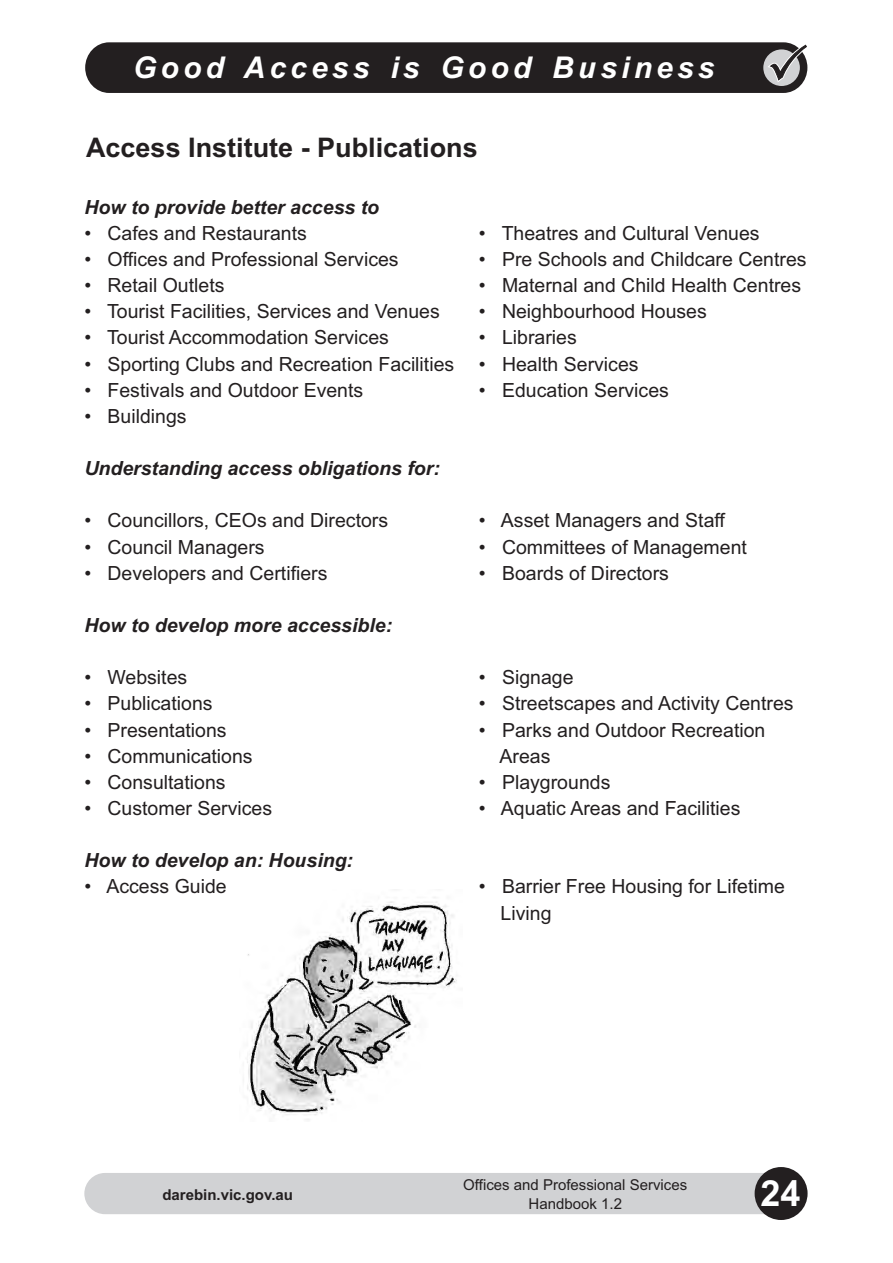
<style>
.page{position:relative;width:893px;height:1263px;background:#fff}
.page>*{position:absolute;margin:0;border:0;box-sizing:border-box;transform-origin:0 0}
.t1{font:700 36px "Arial";color:#fff}
.t2{font:italic 700 30px "Arial";letter-spacing:.14em;color:#fff}
.t3{font:700 27px "Arial";color:#231f20}
.t4{font:19.5px/26.1px "Arial";color:#231f20}
.t5{font:italic 700 19.5px "Arial";color:#231f20}
.t6{font:15px/18.8px "Arial";color:#231f20;text-align:center}
.t7{font:700 15px "Arial";color:#231f20}
</style>
<div class="page">
<div style="left:84px;top:1173px;width:680px;height:41px;background:#d1d2d4"></div>
<img style="left:247px;top:897px;width:210px;height:223px">
<div style="left:755px;top:1167px;width:53px;height:53px;background:#231f20;border-radius:50%"></div>
<div style="left:85px;top:42px;width:722px;height:51px;background:#231f20;border-radius:25px"></div>
<div style="left:763px;top:49px;width:37px;height:37px;background:#d1d2d4;border-radius:50%"></div>
<svg style="left:771px;top:45px;width:35px;height:35px"></svg>
<h2 class="t2" style="left:133px;top:56px;width:583px">Good Access is Good Business</h2>
<h3 class="t3" style="left:86px;top:138px;width:393px">Access Institute - Publications</h3>
<p class="t5" style="left:84px;top:199px;width:296px">How to provide better access to</p>
<p class="t4" style="left:84px;top:222px;width:224px">• Cafes and Restaurants</p>
<p class="t4" style="left:84px;top:248px;width:316px">• Offices and Professional Services</p>
<p class="t4" style="left:84px;top:274px;width:142px">• Retail Outlets</p>
<p class="t4" style="left:84px;top:300px;width:357px">• Tourist Facilities, Services and Venues</p>
<p class="t4" style="left:84px;top:326px;width:306px">• Tourist Accommodation Services</p>
<p class="t4" style="left:84px;top:352px;width:371px">• Sporting Clubs and Recreation Facilities</p>
<p class="t4" style="left:84px;top:379px;width:280px">• Festivals and Outdoor Events</p>
<p class="t4" style="left:84px;top:405px;width:104px">• Buildings</p>
<p class="t5" style="left:84px;top:461px;width:357px">Understanding access obligations for:</p>
<p class="t4" style="left:84px;top:509px;width:305px">• Councillors, CEOs and Directors</p>
<p class="t4" style="left:84px;top:535px;width:182px">• Council Managers</p>
<p class="t4" style="left:84px;top:561px;width:245px">• Developers and Certifiers</p>
<p class="t5" style="left:84px;top:618px;width:309px">How to develop more accessible:</p>
<p class="t4" style="left:84px;top:666px;width:104px">• Websites</p>
<p class="t4" style="left:84px;top:692px;width:130px">• Publications</p>
<p class="t4" style="left:84px;top:718px;width:144px">• Presentations</p>
<p class="t4" style="left:84px;top:744px;width:170px">• Communications</p>
<p class="t4" style="left:84px;top:771px;width:143px">• Consultations</p>
<p class="t4" style="left:84px;top:797px;width:189px">• Customer Services</p>
<p class="t5" style="left:84px;top:853px;width:270px">How to develop an: Housing:</p>
<p class="t4" style="left:84px;top:875px;width:144px">• Access Guide</p>
<p class="t4" style="left:479px;top:222px;width:282px">• Theatres and Cultural Venues</p>
<p class="t4" style="left:479px;top:248px;width:329px">• Pre Schools and Childcare Centres</p>
<p class="t4" style="left:479px;top:274px;width:324px">• Maternal and Child Health Centres</p>
<p class="t4" style="left:479px;top:300px;width:229px">• Neighbourhood Houses</p>
<p class="t4" style="left:479px;top:326px;width:99px">• Libraries</p>
<p class="t4" style="left:479px;top:352px;width:161px">• Health Services</p>
<p class="t4" style="left:479px;top:379px;width:191px">• Education Services</p>
<p class="t4" style="left:479px;top:509px;width:248px">• Asset Managers and Staff</p>
<p class="t4" style="left:479px;top:535px;width:270px">• Committees of Management</p>
<p class="t4" style="left:479px;top:561px;width:191px">• Boards of Directors</p>
<p class="t4" style="left:479px;top:666px;width:96px">• Signage</p>
<p class="t4" style="left:479px;top:692px;width:316px">• Streetscapes and Activity Centres</p>
<p class="t4" style="left:500px;top:718px;width:267px;text-indent:-21px">• Parks and Outdoor Recreation<br>Areas</p>
<p class="t4" style="left:479px;top:771px;width:133px">• Playgrounds</p>
<p class="t4" style="left:479px;top:797px;width:263px">• Aquatic Areas and Facilities</p>
<p class="t4" style="left:501px;top:875px;width:286px;text-indent:-22px">• Barrier Free Housing for Lifetime<br>Living</p>
<p class="t6" style="left:463px;top:1177px;width:225px">Offices and Professional Services<br>Handbook 1.2</p>
<p class="t7" style="left:162px;top:1189px;width:132px">darebin.vic.gov.au</p>
<h1 class="t1" style="left:761px;top:1180px;width:42px">24</h1>
</div>
